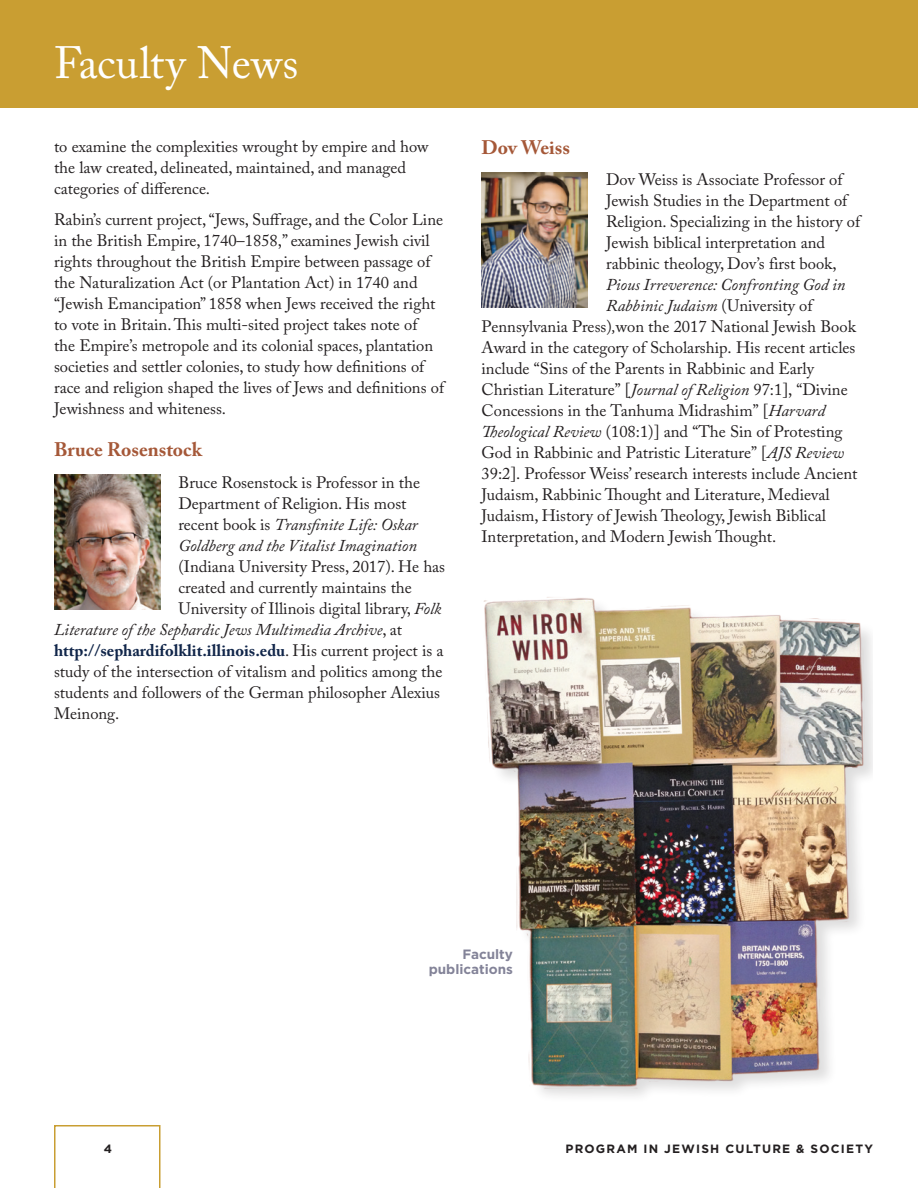
<style>
.page{position:relative;width:918px;height:1188px;background:#fff}
.page>*{position:absolute;margin:0;border:0;box-sizing:border-box;transform-origin:0 0}
.A_Head{font:45px "Adobe Caslon Pro";color:#fff}
.C_Head{font:700 19.5px "Adobe Caslon Pro";color:#a55838}
.Text{font:16.5px/21px "Adobe Caslon Pro";color:#231f20}
.Text-2{font:italic 16.5px "Adobe Caslon Pro";color:#231f20}
.Text-3{font:700 16.5px "Adobe Caslon Pro";color:#11264a}
.t1{font:700 13.5px/15px "Gotham";color:#838398;text-align:right}
.t2{font:700 12px "Gotham";letter-spacing:.1em;color:#231f20}
.s1{font-style:normal}
.s2{font-style:italic}
.s3{font-weight:400;color:#231f20}
</style>
<div class="page">
<img style="left:54px;top:474px;width:106px;height:135px">
<img style="left:482px;top:172px;width:106px;height:135px">
<div style="left:0;top:0;width:918px;height:108px;background:#c99e32"></div>
<img style="left:484px;top:597px;width:389px;height:499px">
<svg style="left:54px;top:1125px;width:106px;height:63px"></svg>
<p class="A_Head" style="left:54px;top:36px;width:246px">Faculty News</p>
<p class="Text" style="left:54px;top:135px;width:376px">to examine the complexities wrought by empire and how the law created, delineated, maintained, and managed categories of difference.</p>
<p class="Text" style="left:54px;top:209px;width:392px">Rabin’s current project, “Jews, Suffrage, and the Color Line in the British Empire, 1740–1858,” examines Jewish civil rights throughout the British Empire between passage of the Naturalization Act (or Plantation Act) in 1740 and “Jewish Emancipation” 1858 when Jews received the right to vote in Britain. This multi-sited project takes note of<br>the Empire’s metropole and its colonial spaces, plantation societies and settler colonies, to study how definitions of race and religion shaped the lives of Jews and definitions of Jewishness and whiteness.</p>
<p class="C_Head" style="left:54px;top:438px;width:149px">Bruce Rosenstock</p>
<p class="Text" style="left:178px;top:471px;width:243px">Bruce Rosenstock is Professor in the</p>
<p class="Text" style="left:178px;top:492px;width:230px">Department of Religion. His most</p>
<p class="Text-2" style="left:178px;top:514px;width:241px"><span class="s1">recent book is</span> Transfinite Life: Oskar</p>
<p class="Text-2" style="left:178px;top:535px;width:240px">Goldberg and the Vitalist Imagination</p>
<p class="Text" style="left:178px;top:555px;width:268px">(Indiana University Press, 2017). He has</p>
<p class="Text" style="left:178px;top:576px;width:235px">created and currently maintains the</p>
<p class="Text" style="left:178px;top:597px;width:264px">University of Illinois digital library, <span class="s2">Folk</span></p>
<p class="Text-2" style="left:54px;top:619px;width:350px">Literature of the Sephardic Jews Multimedia Archive<span class="s1">, at</span></p>
<p class="Text-3" style="left:54px;top:640px;width:391px">http://sephardifolklit.illinois.edu<span class="s3">. His current project is a</span></p>
<p class="Text" style="left:54px;top:660px;width:390px">study of the intersection of vitalism and politics among the</p>
<p class="Text" style="left:54px;top:681px;width:388px">students and followers of the German philosopher Alexius</p>
<p class="Text" style="left:54px;top:702px;width:67px">Meinong.</p>
<p class="C_Head" style="left:482px;top:136px;width:90px">Dov Weiss</p>
<p class="Text" style="left:606px;top:169px;width:238px">Dov Weiss is Associate Professor of</p>
<p class="Text" style="left:606px;top:190px;width:243px">Jewish Studies in the Department of</p>
<p class="Text" style="left:606px;top:211px;width:256px">Religion. Specializing in the history of</p>
<p class="Text" style="left:606px;top:232px;width:221px">Jewish biblical interpretation and</p>
<p class="Text" style="left:606px;top:253px;width:232px">rabbinic theology, Dov’s first book,</p>
<p class="Text-2" style="left:606px;top:275px;width:241px">Pious Irreverence: Confronting God in</p>
<p class="Text-2" style="left:606px;top:296px;width:208px">Rabbinic Judaism <span class="s1">(University of</span></p>
<p class="Text" style="left:482px;top:316px;width:376px">Pennsylvania Press)<span class="s2">,</span>won the 2017 National Jewish Book</p>
<p class="Text" style="left:482px;top:337px;width:376px">Award in the category of Scholarship. His recent articles</p>
<p class="Text" style="left:482px;top:358px;width:335px">include “Sins of the Parents in Rabbinic and Early</p>
<p class="Text" style="left:482px;top:379px;width:368px">Christian Literature” [<span class="s2">Journal of Religion</span> 97:1], “Divine</p>
<p class="Text" style="left:482px;top:400px;width:345px">Concessions in the Tanhuma Midrashim” [<span class="s2">Harvard</span></p>
<p class="Text" style="left:482px;top:421px;width:362px"><span class="s2">Theological Review</span> (108:1)] and “The Sin of Protesting</p>
<p class="Text" style="left:482px;top:442px;width:364px">God in Rabbinic and Patristic Literature” [<span class="s2">AJS Review</span></p>
<p class="Text" style="left:482px;top:463px;width:378px">39:2]. Professor Weiss’ research interests include Ancient</p>
<p class="Text" style="left:482px;top:484px;width:350px">Judaism, Rabbinic Thought and Literature, Medieval</p>
<p class="Text" style="left:482px;top:505px;width:346px">Judaism, History of Jewish Theology, Jewish Biblical</p>
<p class="Text" style="left:482px;top:526px;width:296px">Interpretation, and Modern Jewish Thought.</p>
<p class="t1" style="left:429px;top:947px;width:86px">Faculty publications</p>
<p class="t2" style="left:104px;top:1140px;width:10px">4</p>
<p class="t2" style="left:565px;top:1140px;width:309px">PROGRAM IN JEWISH CULTURE &amp; SOCIETY</p>
</div>
